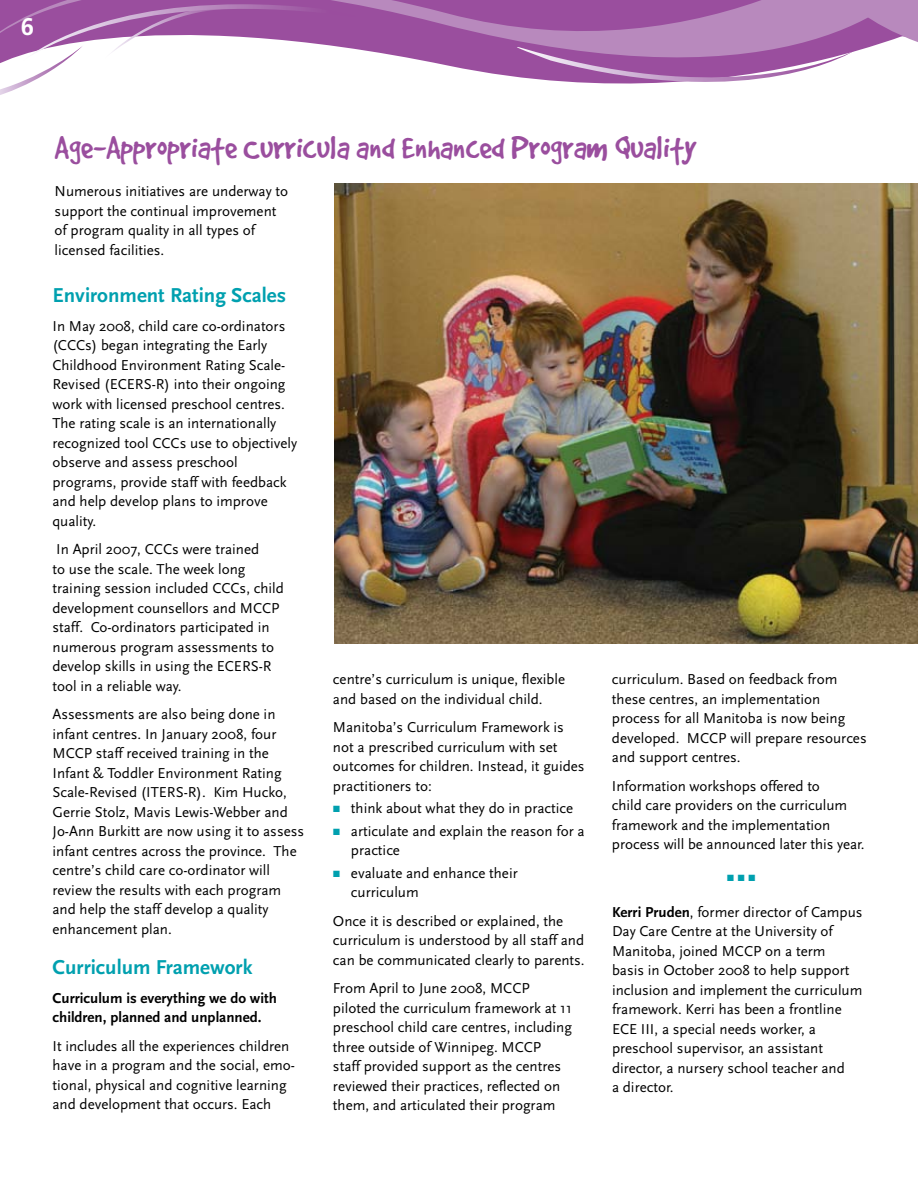
<style>
.page{position:relative;width:918px;height:1188px;background:#fff}
.page>*{position:absolute;margin:0;border:0;box-sizing:border-box;transform-origin:0 0}
.t1{font:36px "Good Dog Plain";color:#9a4e9e}
.t2{font:700 24px "Frutiger";color:#fff}
.t3{font:700 21px "Scala Sans";color:#00a0af}
.t4{font:15px/19.5px "Scala Sans";color:#000}
.t5{font:700 15px/19.5px "Scala Sans";color:#000}
.t6{font:9px "Zapf Dingbats";color:#00a0af}
.s1{color:#00a0af}
.s2{font-weight:700}
</style>
<div class="page">
<svg style="left:380px;top:0;width:134px;height:77px;fill:#9a4e9e"></svg>
<svg style="left:0;top:0;width:380px;height:95px"></svg>
<svg style="left:514px;top:0;width:404px;height:84px;background:#b581b9"></svg>
<img style="left:334px;top:184px;width:584px;height:459px">
<h2 class="t2" style="left:21px;top:12px;width:15px">6</h2>
<h1 class="t1" style="left:55px;top:136px;width:644px">Age-Appropriate Curricula and Enhanced Program Quality</h1>
<p class="t4" style="left:55px;top:182px;width:235px">Numerous initiatives are underway to support the continual improvement of program quality in all types of licensed facilities.</p>
<h3 class="t3" style="left:52px;top:284px;width:235px">Environment Rating Scales</h3>
<p class="t4" style="left:52px;top:316px;width:246px">In May 2008, child care co-ordinators (CCCs) began integrating the Early Childhood Environment Rating Scale-Revised (ECERS-R) into their ongoing work with licensed preschool centres.<br>The rating scale is an internationally recognized tool CCCs use to objectively observe and assess preschool programs, provide staff with feedback and help develop plans to improve quality.</p>
<p class="t4" style="left:52px;top:540px;width:233px">In April 2007, CCCs were trained<br>to use the scale. The week long training session included CCCs, child development counsellors and MCCP staff. Co-ordinators participated in numerous program assessments to develop skills in using the ECERS-R tool in a reliable way.</p>
<p class="t4" style="left:52px;top:705px;width:253px">Assessments are also being done in infant centres. In January 2008, four MCCP staff received training in the Infant &amp; Toddler Environment Rating Scale-Revised (ITERS-R). Kim Hucko, Gerrie Stolz, Mavis Lewis-Webber and Jo-Ann Burkitt are now using it to assess infant centres across the province. The centre’s child care co-ordinator will review the results with each program and help the staff develop a quality enhancement plan.</p>
<h3 class="t3" style="left:52px;top:956px;width:202px">Curriculum Framework</h3>
<p class="t5" style="left:52px;top:989px;width:226px">Curriculum is everything we do with children, planned and unplanned.</p>
<p class="t4" style="left:52px;top:1036px;width:244px">It includes all the experiences children have in a program and the social, emo&shy;tional, physical and cognitive learning and development that occurs. Each</p>
<p class="t4" style="left:333px;top:670px;width:234px">centre’s curriculum is unique, flexible and based on the individual child.</p>
<p class="t4" style="left:333px;top:718px;width:253px">Manitoba’s Curriculum Framework is not a prescribed curriculum with set outcomes for children. Instead, it guides practitioners to:</p>
<p class="t4" style="left:333px;top:799px;width:242px"><span class="s1">■</span> think about what they do in practice</p>
<p class="t4" style="left:351px;top:821px;width:235px;text-indent:-18px"><span class="s1">■</span> articulate and explain the reason for a practice</p>
<p class="t4" style="left:351px;top:863px;width:168px;text-indent:-18px"><span class="s1">■</span> evaluate and enhance their curriculum</p>
<p class="t4" style="left:333px;top:911px;width:253px">Once it is described or explained, the curriculum is understood by all staff and can be communicated clearly to parents.</p>
<p class="t4" style="left:333px;top:979px;width:241px">From April to June 2008, MCCP piloted the curriculum framework at 11 preschool child care centres, including three outside of Winnipeg. MCCP<br>staff provided support as the centres reviewed their practices, reflected on them, and articulated their program</p>
<p class="t4" style="left:612px;top:670px;width:256px">curriculum. Based on feedback from these centres, an implementation process for all Manitoba is now being developed. MCCP will prepare resources and support centres.</p>
<p class="t4" style="left:612px;top:776px;width:254px">Information workshops offered to<br>child care providers on the curriculum framework and the implementation process will be announced later this year.</p>
<p class="t6" style="left:727px;top:874px;width:30px">■■■</p>
<p class="t4" style="left:612px;top:902px;width:252px"><span class="s2">Kerri Pruden</span>, former director of Campus Day Care Centre at the University of Manitoba, joined MCCP on a term<br>basis in October 2008 to help support inclusion and implement the curriculum framework. Kerri has been a frontline ECE III, a special needs worker, a preschool supervisor, an assistant director, a nursery school teacher and<br>a director.</p>
</div>
